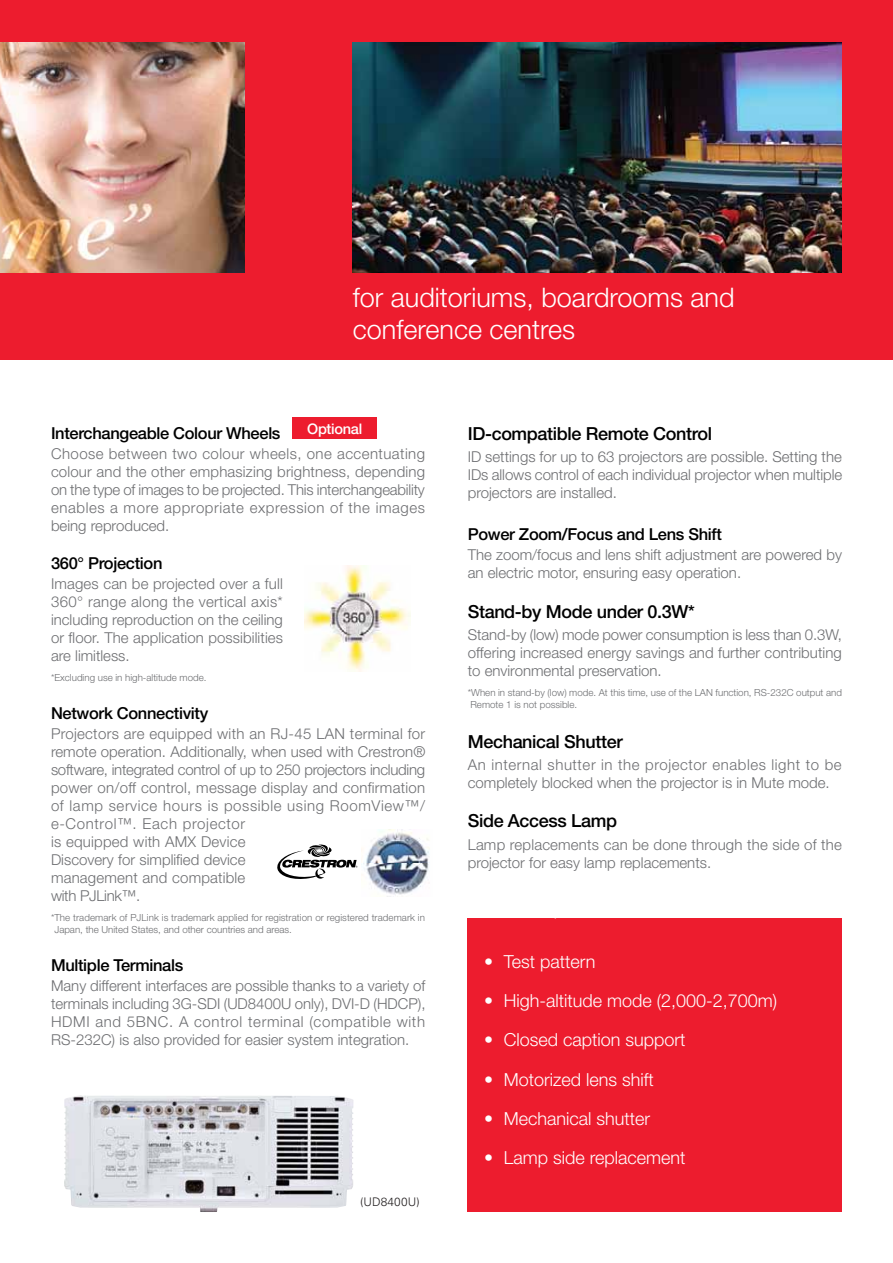
<style>
.page{position:relative;width:893px;height:1263px;background:#fff}
.page>*{position:absolute;margin:0;border:0;box-sizing:border-box;transform-origin:0 0}
.t1{font:300 27px/32.4px "Helvetica Neue";color:#fff}
.t2{font:300 18px "Helvetica Neue";color:#fff}
.t3{font:500 18px "Helvetica Neue";letter-spacing:-.02em;color:#000}
.t4{font:500 16.5px "Helvetica Neue";letter-spacing:-.02em;color:#000}
.t5{font:300 15px/18px "Helvetica Neue";color:#6d6e71;text-align:justify}
.t6{font:300 15px/18px "Helvetica Neue";letter-spacing:.02em;color:#6d6e71}
.t7{font:500 14.55px "Helvetica Neue";letter-spacing:-.02em;color:#fff}
.t8{font:300 11.85px "Univers";letter-spacing:.01em;color:#231f20}
.t9{font:300 9.75px/11.7px "Helvetica Neue";color:#6d6e71}
</style>
<div class="page">
<div style="left:468px;top:918px;width:374px;height:294px;background:#ed1c2e"></div>
<div style="left:0;top:4px;width:893px;height:355px;background:#ed1c2e"></div>
<img style="left:304px;top:565px;width:106px;height:106px">
<img style="left:361px;top:830px;width:69px;height:67px">
<svg style="left:277px;top:844px;width:80px;height:35px"></svg>
<div style="left:0;top:0;width:893px;height:6px;background:#ed1c2e"></div>
<img style="left:353px;top:43px;width:489px;height:229px">
<img style="left:0;top:43px;width:244px;height:229px">
<div style="left:292px;top:417px;width:85px;height:22px;background:#ed1c2e"></div>
<img style="left:64px;top:1095px;width:289px;height:117px">
<h1 class="t1" style="left:353px;top:280px;width:383px">for auditoriums, boardrooms and conference centres</h1>
<p class="t7" style="left:307px;top:420px;width:57px">Optional</p>
<p class="t4" style="left:51px;top:423px;width:231px">Interchangeable Colour Wheels</p>
<p class="t5" style="left:51px;top:444px;width:376px">Choose between two colour wheels, one accentuating colour and the other emphasizing brightness, depending on the type of images to be projected. This interchangeability enables a more appropriate expression of the images being reproduced.</p>
<p class="t4" style="left:51px;top:553px;width:113px">360° Projection</p>
<p class="t5" style="left:51px;top:574px;width:234px">Images can be projected over a full 360° range along the vertical axis* including reproduction on the ceiling or floor. The application possibilities are limitless.</p>
<p class="t9" style="left:51px;top:672px;width:157px">*Excluding use in high-altitude mode.</p>
<p class="t4" style="left:51px;top:703px;width:159px">Network Connectivity</p>
<p class="t5" style="left:51px;top:724px;width:376px;text-align:left">Projectors are equipped with an RJ-45 LAN terminal for remote operation. Additionally, when used with Crestron® software, integrated control of up to 250 projectors including power on/off control, message display and confirmation of lamp service hours is possible using RoomView™/ e-Control™. Each projector<br>is equipped with AMX Device<br>Discovery for simplified device<br>management and compatible<br>with PJLink™.</p>
<p class="t9" style="left:54px;top:912px;width:372px;text-indent:-3px">*The trademark of PJLink is trademark applied for registration or registered trademark in<br>Japan, the United States, and other countries and areas.</p>
<p class="t4" style="left:51px;top:955px;width:134px">Multiple Terminals</p>
<p class="t5" style="left:51px;top:976px;width:376px">Many different interfaces are possible thanks to a variety of terminals including 3G-SDI (UD8400U only), DVI-D (HDCP), HDMI and 5BNC. A control terminal (compatible with RS-232C) is also provided for easier system integration.</p>
<p class="t8" style="left:360px;top:1194px;width:61px">(UD8400U)</p>
<p class="t3" style="left:468px;top:423px;width:246px">ID-compatible Remote Control</p>
<p class="t5" style="left:468px;top:448px;width:376px">ID settings for up to 63 projectors are possible. Setting the IDs allows control of each individual projector when multiple projectors are installed.</p>
<p class="t4" style="left:468px;top:524px;width:256px">Power Zoom/Focus and Lens Shift</p>
<p class="t5" style="left:468px;top:545px;width:376px">The zoom/focus and lens shift adjustment are powered by an electric motor, ensuring easy operation.</p>
<p class="t3" style="left:468px;top:601px;width:229px">Stand-by Mode under 0.3W*</p>
<p class="t5" style="left:468px;top:625px;width:376px">Stand-by (low) mode power consumption is less than 0.3W, offering increased energy savings and further contributing to environmental preservation.</p>
<p class="t9" style="left:468px;top:687px;width:376px">*When in stand-by (low) mode. At this time, use of the LAN function, RS-232C output and<br>Remote 1 is not possible.</p>
<p class="t3" style="left:468px;top:730px;width:156px">Mechanical Shutter</p>
<p class="t6" style="left:468px;top:755px;width:375px">An internal shutter in the projector enables light to be completely blocked when the projector is in Mute mode.</p>
<p class="t3" style="left:468px;top:810px;width:151px">Side Access Lamp</p>
<p class="t5" style="left:468px;top:835px;width:376px">Lamp replacements can be done through the side of the projector for easy lamp replacements.</p>
<p class="t2" style="left:484px;top:950px;width:113px">• Test pattern</p>
<p class="t2" style="left:484px;top:989px;width:294px">• High-altitude mode (2,000-2,700m)</p>
<p class="t2" style="left:484px;top:1029px;width:203px">• Closed caption support</p>
<p class="t2" style="left:484px;top:1068px;width:171px">• Motorized lens shift</p>
<p class="t2" style="left:484px;top:1108px;width:167px">• Mechanical shutter</p>
<p class="t2" style="left:484px;top:1147px;width:203px">• Lamp side replacement</p>
</div>
